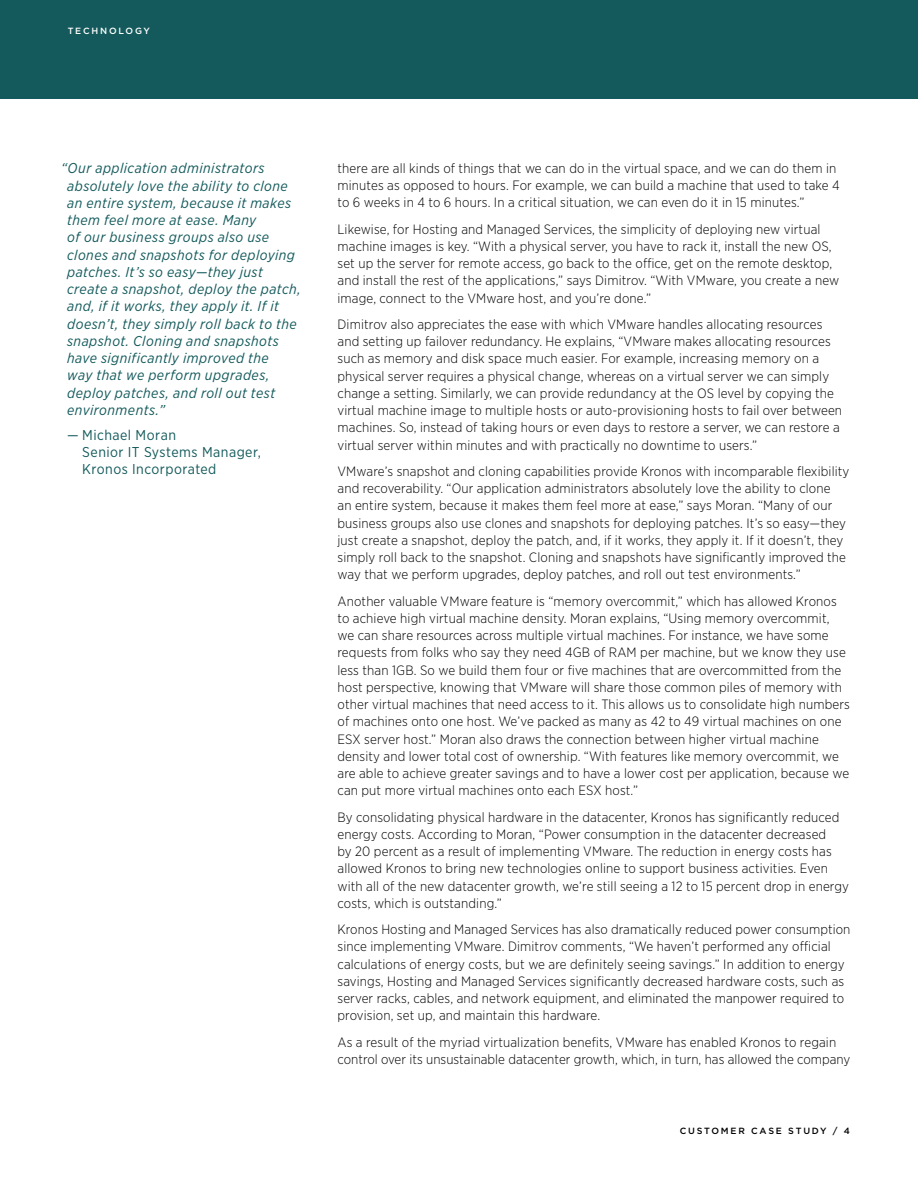
<style>
.page{position:relative;width:918px;height:1188px;background:#fff}
.page>*{position:absolute;margin:0;border:0;box-sizing:border-box;transform-origin:0 0}
.t1{font:italic 14.25px/17.2px "Gotham Narrow";letter-spacing:.03em;color:#145a5c}
.t2{font:14.25px/17.2px "Gotham Narrow";letter-spacing:.035em;color:#145a5c}
.t3{font:300 13.5px/17.2px "Gotham Narrow";letter-spacing:.01em;color:#000}
.t4{font:500 9px "Gotham";letter-spacing:.2em;color:#000}
.t5{font:500 9px "Gotham";letter-spacing:.2em;color:#fff}
</style>
<div class="page">
<div style="left:0;top:0;width:918px;height:99px;background:#145a5c"></div>
<p class="t5" style="left:68px;top:25px;width:84px">TECHNOLOGY</p>
<p class="t1" style="left:67px;top:159px;width:235px;text-indent:-6px">“Our application administrators absolutely love the ability to clone an entire system, because it makes them feel more at ease. Many<br>of our business groups also use clones and snapshots for deploying patches. It’s so easy—they just create a snapshot, deploy the patch, and, if it works, they apply it. If it doesn’t, they simply roll back to the snapshot. Cloning and snapshots have significantly improved the<br>way that we perform upgrades, deploy patches, and roll out test environments.”</p>
<p class="t2" style="left:82px;top:426px;width:180px;text-indent:-15px">— Michael Moran<br>Senior IT Systems Manager,<br>Kronos Incorporated</p>
<p class="t3" style="left:338px;top:159px;width:504px">there are all kinds of things that we can do in the virtual space, and we can do them in minutes as opposed to hours. For example, we can build a machine that used to take 4 to 6 weeks in 4 to 6 hours. In a critical situation, we can even do it in 15 minutes.”</p>
<p class="t3" style="left:338px;top:220px;width:503px">Likewise, for Hosting and Managed Services, the simplicity of deploying new virtual machine images is key. “With a physical server, you have to rack it, install the new OS, set up the server for remote access, go back to the office, get on the remote desktop, and install the rest of the applications,” says Dimitrov. “With VMware, you create a new image, connect to the VMware host, and you’re done.”</p>
<p class="t3" style="left:338px;top:315px;width:506px">Dimitrov also appreciates the ease with which VMware handles allocating resources and setting up failover redundancy. He explains, “VMware makes allocating resources such as memory and disk space much easier. For example, increasing memory on a physical server requires a physical change, whereas on a virtual server we can simply change a setting. Similarly, we can provide redundancy at the OS level by copying the virtual machine image to multiple hosts or auto-provisioning hosts to fail over between machines. So, instead of taking hours or even days to restore a server, we can restore a virtual server within minutes and with practically no downtime to users.”</p>
<p class="t3" style="left:338px;top:462px;width:513px">VMware’s snapshot and cloning capabilities provide Kronos with incomparable flexibility and recoverability. “Our application administrators absolutely love the ability to clone<br>an entire system, because it makes them feel more at ease,” says Moran. “Many of our business groups also use clones and snapshots for deploying patches. It’s so easy—they just create a snapshot, deploy the patch, and, if it works, they apply it. If it doesn’t, they simply roll back to the snapshot. Cloning and snapshots have significantly improved the way that we perform upgrades, deploy patches, and roll out test environments.”</p>
<p class="t3" style="left:338px;top:592px;width:514px">Another valuable VMware feature is “memory overcommit,” which has allowed Kronos to achieve high virtual machine density. Moran explains, “Using memory overcommit,<br>we can share resources across multiple virtual machines. For instance, we have some requests from folks who say they need 4GB of RAM per machine, but we know they use less than 1GB. So we build them four or five machines that are overcommitted from the host perspective, knowing that VMware will share those common piles of memory with other virtual machines that need access to it. This allows us to consolidate high numbers of machines onto one host. We’ve packed as many as 42 to 49 virtual machines on one ESX server host.” Moran also draws the connection between higher virtual machine density and lower total cost of ownership. “With features like memory overcommit, we are able to achieve greater savings and to have a lower cost per application, because we can put more virtual machines onto each ESX host.”</p>
<p class="t3" style="left:338px;top:808px;width:513px">By consolidating physical hardware in the datacenter, Kronos has significantly reduced energy costs. According to Moran, “Power consumption in the datacenter decreased<br>by 20 percent as a result of implementing VMware. The reduction in energy costs has allowed Kronos to bring new technologies online to support business activities. Even with all of the new datacenter growth, we’re still seeing a 12 to 15 percent drop in energy costs, which is outstanding.”</p>
<p class="t3" style="left:338px;top:920px;width:514px">Kronos Hosting and Managed Services has also dramatically reduced power consumption since implementing VMware. Dimitrov comments, “We haven’t performed any official calculations of energy costs, but we are definitely seeing savings.” In addition to energy savings, Hosting and Managed Services significantly decreased hardware costs, such as server racks, cables, and network equipment, and eliminated the manpower required to provision, set up, and maintain this hardware.</p>
<p class="t3" style="left:338px;top:1033px;width:514px">As a result of the myriad virtualization benefits, VMware has enabled Kronos to regain control over its unsustainable datacenter growth, which, in turn, has allowed the company</p>
<p class="t4" style="left:680px;top:1125px;width:172px">CUSTOMER CASE STUDY / 4</p>
</div>
